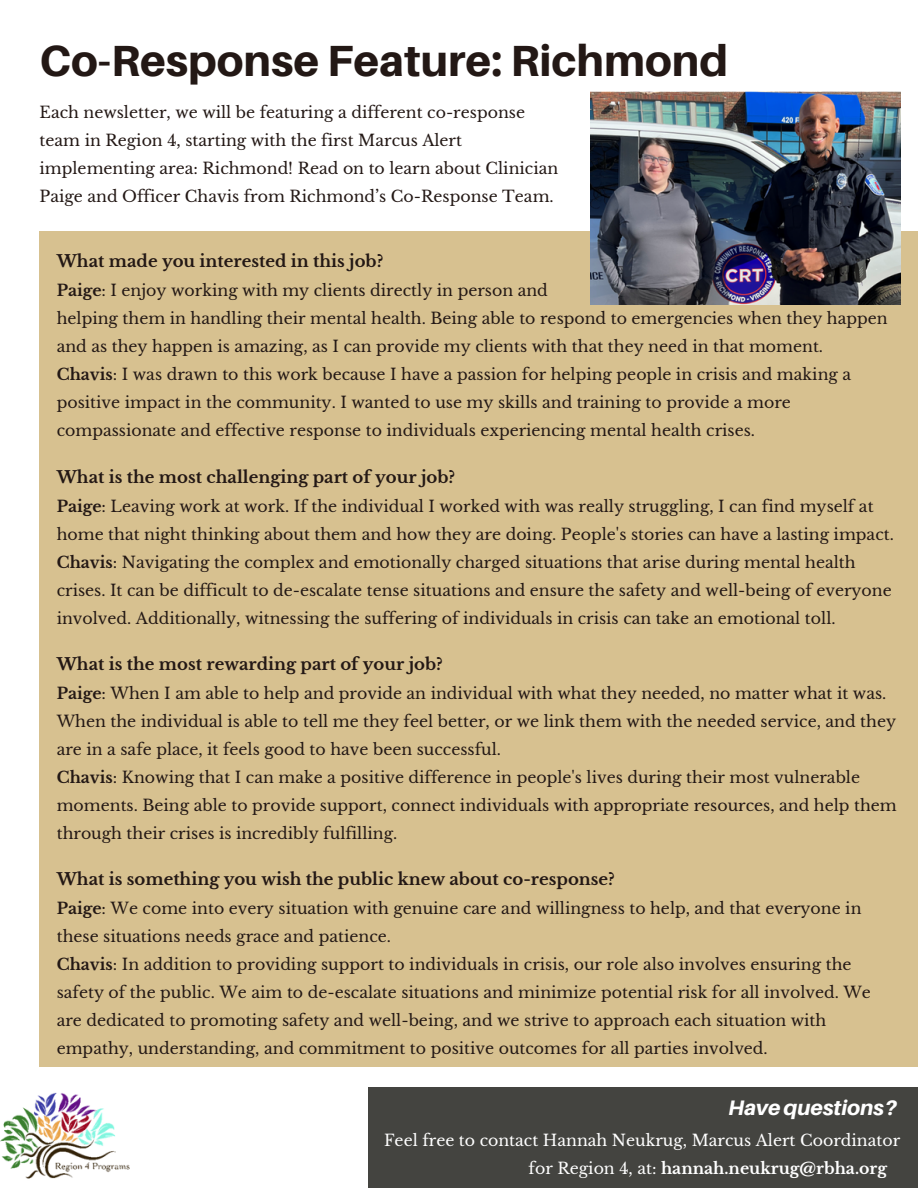
<style>
.page{position:relative;width:918px;height:1188px;background:#fff}
.page>*{position:absolute;margin:0;border:0;box-sizing:border-box;transform-origin:0 0}
.t1{font:800 43.65px "Aileron";color:#231815}
.t2{font:italic 800 21px "Aileron";color:#fff}
.t3{font:700 16.5px "Libre Baskerville";color:#231815}
.t4{font:15.75px/28px "Libre Baskerville";color:#231815}
.t5{font:15.75px/28.2px "Libre Baskerville";color:#fff}
.s1{font-weight:700}
</style>
<div class="page">
<div style="left:40px;top:232px;width:878px;height:834px;background:#d7c190"></div>
<div style="left:368px;top:1088px;width:550px;height:100px;background:#444440"></div>
<img style="left:0;top:1092px;width:130px;height:87px">
<img style="left:590px;top:92px;width:311px;height:212px">
<p class="t1" style="left:40px;top:33px;width:690px">Co-Response Feature: Richmond</p>
<p class="t4" style="left:40px;top:98px;width:520px">Each newsletter, we will be featuring a different co-response team in Region 4, starting with the first Marcus Alert implementing area: Richmond! Read on to learn about Clinician Paige and Officer Chavis from Richmond’s Co-Response Team.</p>
<p class="t3" style="left:57px;top:251px;width:328px">What made you interested in this job?</p>
<p class="t4" style="left:57px;top:277px;width:493px"><span class="s1">Paige</span>: I enjoy working with my clients directly in person and</p>
<p class="t4" style="left:57px;top:305px;width:833px">helping them in handling their mental health. Being able to respond to emergencies when they happen and as they happen is amazing, as I can provide my clients with that they need in that moment.</p>
<p class="t4" style="left:57px;top:361px;width:796px"><span class="s1">Chavis</span>: I was drawn to this work because I have a passion for helping people in crisis and making a positive impact in the community. I wanted to use my skills and training to provide a more compassionate and effective response to individuals experiencing mental health crises.</p>
<p class="t3" style="left:57px;top:467px;width:400px">What is the most challenging part of your job?</p>
<p class="t4" style="left:57px;top:492px;width:839px"><span class="s1">Paige</span>: Leaving work at work. If the individual I worked with was really struggling, I can find myself at home that night thinking about them and how they are doing. People's stories can have a lasting impact.</p>
<p class="t4" style="left:57px;top:548px;width:837px"><span class="s1">Chavis</span>: Navigating the complex and emotionally charged situations that arise during mental health crises. It can be difficult to de-escalate tense situations and ensure the safety and well-being of everyone involved. Additionally, witnessing the suffering of individuals in crisis can take an emotional toll.</p>
<p class="t3" style="left:57px;top:654px;width:388px">What is the most rewarding part of your job?</p>
<p class="t4" style="left:57px;top:679px;width:841px"><span class="s1">Paige</span>: When I am able to help and provide an individual with what they needed, no matter what it was.<br>When the individual is able to tell me they feel better, or we link them with the needed service, and they are in a safe place, it feels good to have been successful.</p>
<p class="t4" style="left:57px;top:763px;width:842px"><span class="s1">Chavis</span>: Knowing that I can make a positive difference in people's lives during their most vulnerable moments. Being able to provide support, connect individuals with appropriate resources, and help them through their crises is incredibly fulfilling.</p>
<p class="t3" style="left:57px;top:869px;width:560px">What is something you wish the public knew about co-response?</p>
<p class="t4" style="left:57px;top:894px;width:806px"><span class="s1">Paige</span>: We come into every situation with genuine care and willingness to help, and that everyone in these situations needs grace and patience.</p>
<p class="t4" style="left:57px;top:950px;width:816px"><span class="s1">Chavis</span>: In addition to providing support to individuals in crisis, our role also involves ensuring the safety of the public. We aim to de-escalate situations and minimize potential risk for all involved. We are dedicated to promoting safety and well-being, and we strive to approach each situation with empathy, understanding, and commitment to positive outcomes for all parties involved.</p>
<p class="t2" style="left:728px;top:1094px;width:170px">Havequestions?</p>
<p class="t5" style="left:529px;top:1127px;width:373px;text-indent:-145px">Feel free to contact Hannah Neukrug, Marcus Alert Coordinator for Region 4, at: <span class="s1">hannah.neukrug@rbha.org</span></p>
</div>
